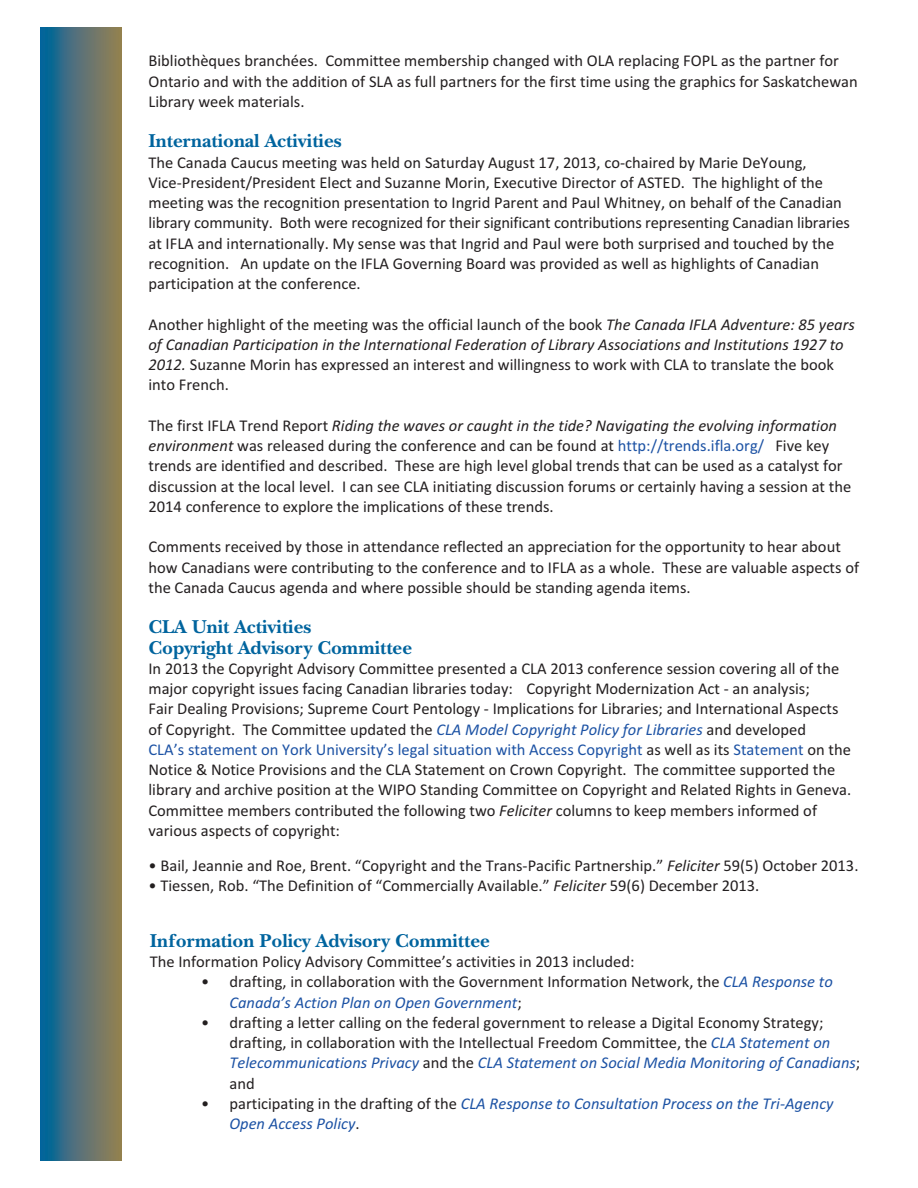
<style>
.page{position:relative;width:918px;height:1188px;background:#fff}
.page>*{position:absolute;margin:0;border:0;box-sizing:border-box;transform-origin:0 0}
.t1{font:700 19.5px/20.2px "New Baskerville";color:#00649e}
.t2{font:16.5px/20.2px "Calibri";color:#231f20}
.t3{font:italic 16.5px/20.2px "Calibri";color:#1c52a4}
.s1{font-style:italic}
.s2{color:#1c52a4}
.s3{font-style:italic;color:#1c52a4}
.s4{font-style:normal;color:#231f20}
</style>
<div class="page">
<svg style="left:40px;top:27px;width:82px;height:1134px"></svg>
<p class="t2" style="left:148px;top:51px;width:711px">Bibliothèques branchées. Committee membership changed with OLA replacing FOPL as the partner for<br>Ontario and with the addition of SLA as full partners for the first time using the graphics for Saskatchewan<br>Library week materials.</p>
<p class="t1" style="left:148px;top:133px;width:195px">International Activities</p>
<p class="t2" style="left:148px;top:152px;width:703px">The Canada Caucus meeting was held on Saturday August 17, 2013, co-chaired by Marie DeYoung, Vice-President/President Elect and Suzanne Morin, Executive Director of ASTED. The highlight of the meeting was the recognition presentation to Ingrid Parent and Paul Whitney, on behalf of the Canadian library community. Both were recognized for their significant contributions representing Canadian libraries at IFLA and internationally. My sense was that Ingrid and Paul were both surprised and touched by the recognition. An update on the IFLA Governing Board was provided as well as highlights of Canadian participation at the conference.</p>
<p class="t2" style="left:148px;top:314px;width:708px">Another highlight of the meeting was the official launch of the book <span class="s1">The Canada IFLA Adventure: 85 years of Canadian Participation in the International Federation of Library Associations and Institutions 1927 to 2012.</span> Suzanne Morin has expressed an interest and willingness to work with CLA to translate the book into French.</p>
<p class="t2" style="left:148px;top:415px;width:704px">The first IFLA Trend Report <span class="s1">Riding the waves or caught in the tide? Navigating the evolving information environment</span> was released during the conference and can be found at <span class="s2">http://trends.ifla.org/</span> Five key trends are identified and described. These are high level global trends that can be used as a catalyst for discussion at the local level. I can see CLA initiating discussion forums or certainly having a session at the 2014 conference to explore the implications of these trends.</p>
<p class="t2" style="left:148px;top:537px;width:712px">Comments received by those in attendance reflected an appreciation for the opportunity to hear about how Canadians were contributing to the conference and to IFLA as a whole. These are valuable aspects of the Canada Caucus agenda and where possible should be standing agenda items.</p>
<p class="t1" style="left:148px;top:619px;width:265px">CLA Unit Activities<br>Copyright Advisory Committee</p>
<p class="t2" style="left:148px;top:658px;width:704px">In 2013 the Copyright Advisory Committee presented a CLA 2013 conference session covering all of the major copyright issues facing Canadian libraries today: Copyright Modernization Act - an analysis;<br>Fair Dealing Provisions; Supreme Court Pentology - Implications for Libraries; and International Aspects of Copyright. The Committee updated the <span class="s3">CLA Model Copyright Policy for Libraries</span> and developed<br><span class="s2">CLA’s statement on York University’s legal situation with Access Copyright</span> as well as its <span class="s2">Statement</span> on the Notice &amp; Notice Provisions and the CLA Statement on Crown Copyright. The committee supported the library and archive position at the WIPO Standing Committee on Copyright and Related Rights in Geneva.<br>Committee members contributed the following two <span class="s1">Feliciter</span> columns to keep members informed of various aspects of copyright:</p>
<p class="t2" style="left:149px;top:855px;width:711px">• Bail, Jeannie and Roe, Brent. “Copyright and the Trans-Pacific Partnership.” <span class="s1">Feliciter</span> 59(5) October 2013.</p>
<p class="t2" style="left:149px;top:876px;width:612px">• Tiessen, Rob. “The Definition of “Commercially Available.” <span class="s1">Feliciter</span> 59(6) December 2013.</p>
<p class="t1" style="left:150px;top:933px;width:342px">Information Policy Advisory Committee</p>
<p class="t2" style="left:150px;top:951px;width:486px">The Information Policy Advisory Committee’s activities in 2013 included:</p>
<p class="t2" style="left:229px;top:972px;width:605px;text-indent:-28px">• drafting, in collaboration with the Government Information Network, the <span class="s3">CLA Response to<br>Canada’s Action Plan on Open Government</span>;</p>
<p class="t2" style="left:230px;top:1012px;width:632px;text-indent:-28px">• drafting a letter calling on the federal government to release a Digital Economy Strategy; drafting, in collaboration with the Intellectual Freedom Committee, the <span class="s3">CLA Statement on Telecommunications Privacy</span> and the <span class="s3">CLA Statement on Social Media Monitoring of Canadians</span>; and</p>
<p class="t3" style="left:229px;top:1093px;width:606px;text-indent:-28px"><span class="s4">• participating in the drafting of the</span> CLA Response to Consultation Process on the Tri-Agency<br>Open Access Policy<span class="s4">.</span></p>
</div>
